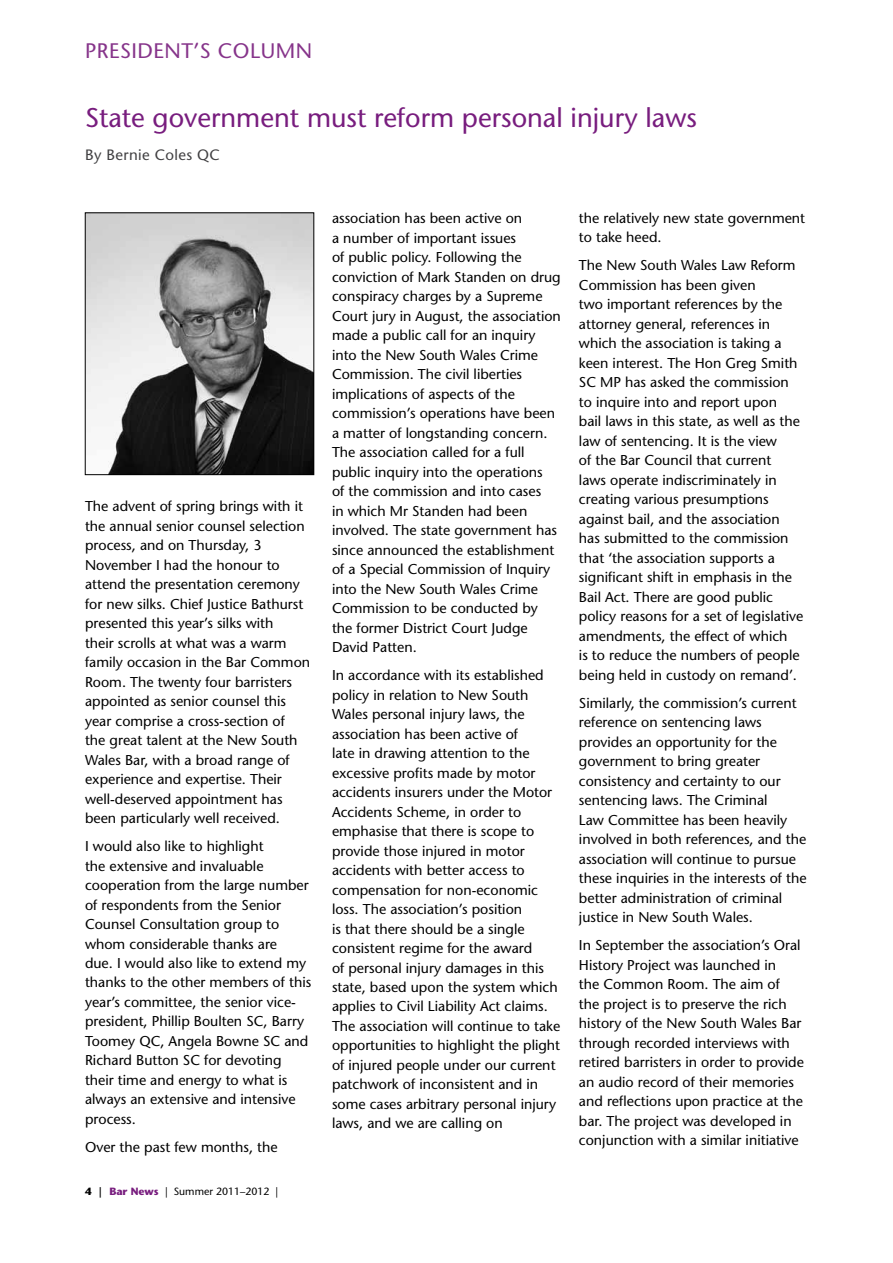
<style>
.page{position:relative;width:893px;height:1263px;background:#fff}
.page>*{position:absolute;margin:0;border:0;box-sizing:border-box;transform-origin:0 0}
.t1{font:27px "Stone Sans";color:#781d7e}
.t2{font:21px "Stone Sans";color:#86348a}
.t3{font:15px "Stone Sans";letter-spacing:.025em;color:#414042}
.t4{font:14.25px/19.5px "Stone Sans";color:#000}
.t5{font:10.5px "Stone Sans";color:#000}
.s1{font-weight:700}
.s2{font-weight:700;color:#781d7e}
</style>
<div class="page">
<img style="left:87px;top:215px;width:225px;height:258px">
<div style="left:85px;top:213px;width:229px;height:262px;border:1px solid #000"></div>
<h2 class="t2" style="left:85px;top:38px;width:13px">president</h2>
<h2 class="t2" style="left:194px;top:38px;width:41px">’s column</h2>
<h1 class="t1" style="left:85px;top:101px;width:613px">State government must reform personal injury laws</h1>
<p class="t3" style="left:85px;top:146px;width:136px">By Bernie Coles QC</p>
<p class="t4" style="left:85px;top:496px;width:227px">The advent of spring brings with it the annual senior counsel selection process, and on Thursday, 3<br>November I had the honour to attend the presentation ceremony for new silks. Chief Justice Bathurst presented this year’s silks with<br>their scrolls at what was a warm family occasion in the Bar Common<br>Room. The twenty four barristers appointed as senior counsel this year comprise a cross-section of<br>the great talent at the New South<br>Wales Bar, with a broad range of experience and expertise. Their well-deserved appointment has been particularly well received.</p>
<p class="t4" style="left:85px;top:836px;width:228px">I would also like to highlight<br>the extensive and invaluable cooperation from the large number of respondents from the Senior<br>Counsel Consultation group to whom considerable thanks are<br>due. I would also like to extend my thanks to the other members of this year’s committee, the senior vice&shy;president, Phillip Boulten SC, Barry<br>Toomey QC, Angela Bowne SC and<br>Richard Button SC for devoting their time and energy to what is always an extensive and intensive process.</p>
<p class="t4" style="left:85px;top:1137px;width:194px">Over the past few months, the</p>
<p class="t5" style="left:85px;top:1185px;width:195px"><span class="s1">4 |</span> <span class="s2">Bar News</span> | Summer 2011–2012 |</p>
<p class="t4" style="left:332px;top:208px;width:230px">association has been active on<br>a number of important issues<br>of public policy. Following the conviction of Mark Standen on drug conspiracy charges by a Supreme<br>Court jury in August, the association made a public call for an inquiry into the New South Wales Crime<br>Commission. The civil liberties implications of aspects of the commission’s operations have been a matter of longstanding concern.<br>The association called for a full public inquiry into the operations<br>of the commission and into cases<br>in which Mr Standen had been involved. The state government has since announced the establishment of a Special Commission of Inquiry into the New South Wales Crime<br>Commission to be conducted by the former District Court Judge<br>David Patten.</p>
<p class="t4" style="left:332px;top:665px;width:230px">In accordance with its established policy in relation to New South Wales personal injury laws, the association has been active of<br>late in drawing attention to the excessive profits made by motor accidents insurers under the Motor Accidents Scheme, in order to emphasise that there is scope to provide those injured in motor accidents with better access to compensation for non-economic loss. The association’s position<br>is that there should be a single consistent regime for the award<br>of personal injury damages in this state, based upon the system which applies to Civil Liability Act claims.<br>The association will continue to take opportunities to highlight the plight of injured people under our current patchwork of inconsistent and in some cases arbitrary personal injury laws, and we are calling on</p>
<p class="t4" style="left:579px;top:208px;width:228px">the relatively new state government to take heed.</p>
<p class="t4" style="left:579px;top:256px;width:226px">The New South Wales Law Reform<br>Commission has been given<br>two important references by the attorney general, references in which the association is taking a keen interest. The Hon Greg Smith<br>SC MP has asked the commission to inquire into and report upon<br>bail laws in this state, as well as the law of sentencing. It is the view<br>of the Bar Council that current<br>laws operate indiscriminately in creating various presumptions against bail, and the association has submitted to the commission that ‘the association supports a significant shift in emphasis in the<br>Bail Act. There are good public policy reasons for a set of legislative amendments, the effect of which<br>is to reduce the numbers of people being held in custody on remand’.</p>
<p class="t4" style="left:579px;top:693px;width:229px">Similarly, the commission’s current reference on sentencing laws provides an opportunity for the government to bring greater consistency and certainty to our sentencing laws. The Criminal<br>Law Committee has been heavily involved in both references, and the association will continue to pursue these inquiries in the interests of the better administration of criminal justice in New South Wales.</p>
<p class="t4" style="left:579px;top:935px;width:227px">In September the association’s Oral History Project was launched in<br>the Common Room. The aim of the project is to preserve the rich history of the New South Wales Bar through recorded interviews with retired barristers in order to provide an audio record of their memories and reflections upon practice at the bar. The project was developed in conjunction with a similar initiative</p>
</div>
